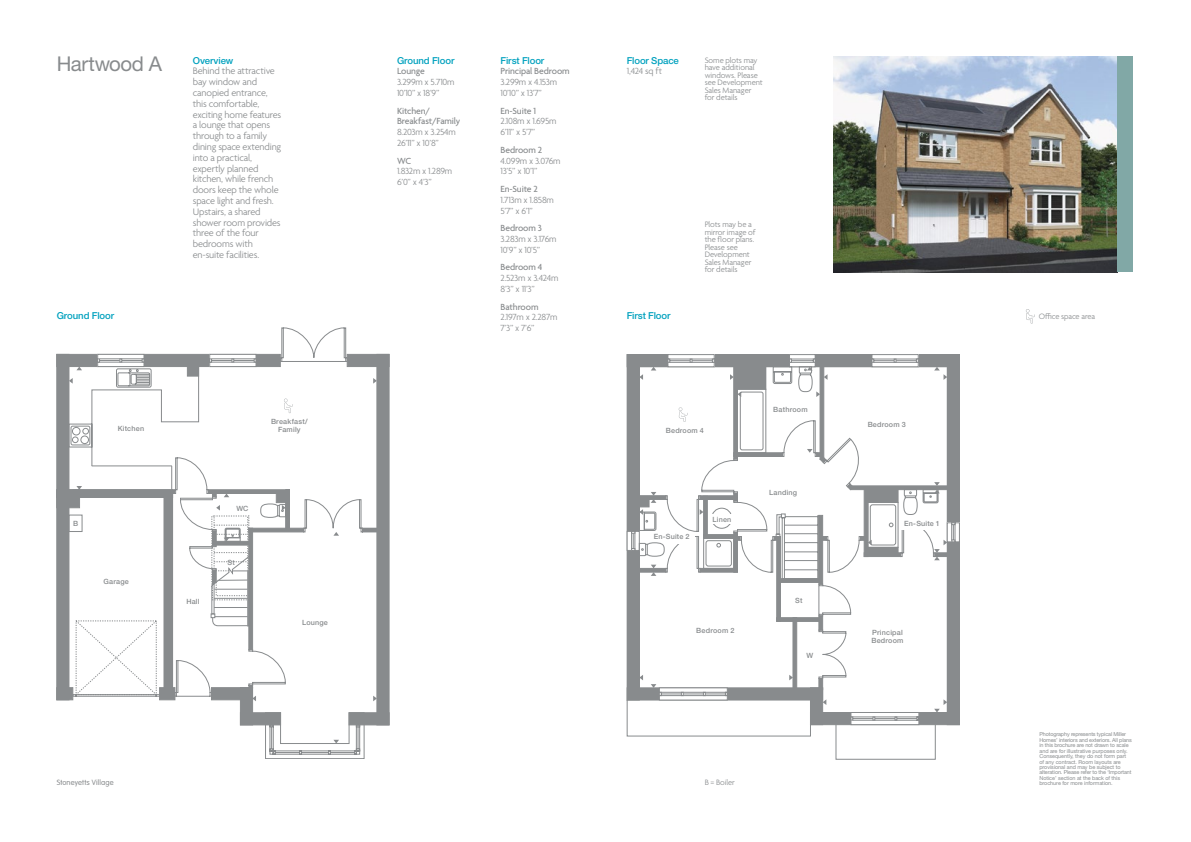
<style>
.page{position:relative;width:1191px;height:842px;background:#fff}
.page>*{position:absolute;margin:0;border:0;box-sizing:border-box;transform-origin:0 0}
.t1{font:20.4px "Helvetica Neue LT Std";letter-spacing:-.025em;color:#888b8d}
.t2{font:300 10.2px/10.8px "Agenda";letter-spacing:-.015em;color:#888b8d}
.t3{font:300 9.6px/10.8px "Agenda";letter-spacing:-.025em;color:#888b8d}
.t4{font:500 9.6px/10.8px "Agenda";letter-spacing:-.01em;color:#888b8d}
.t5{font:500 9.6px "Helvetica Neue LT Std";letter-spacing:-.01em;color:#00a1be}
.t6{font:300 8.5px/7.5px "Agenda";letter-spacing:-.01em;color:#888b8d}
.t7{font:300 8.4px "Agenda";letter-spacing:-.01em;color:#888b8d}
.t8{font:300 7.5px "VAG Rounded Std";letter-spacing:.02em;color:#888b8d}
.t9{font:500 7.2px/7.7px "Helvetica Neue";letter-spacing:.025em;color:#888b8d}
.t10{font:5.4px/5.4px "Helvetica Neue LT Std";letter-spacing:-.005em;color:#888b8d}
</style>
<div class="page">
<svg style="left:1026px;top:309px;width:9px;height:14px"></svg>
<img style="left:833px;top:57px;width:284px;height:215px">
<div style="left:1117px;top:57px;width:15px;height:215px;background:#81a8a6"></div>
<div style="left:947px;top:355px;width:12px;height:370px;background:#888b8d"></div>
<div style="left:627px;top:355px;width:12px;height:345px;background:#888b8d"></div>
<div style="left:627px;top:355px;width:332px;height:12px;background:#888b8d"></div>
<div style="left:627px;top:354px;width:332px;height:13px;border:1px solid #888b8d"></div>
<div style="left:810px;top:712px;width:149px;height:13px;background:#888b8d"></div>
<div style="left:734px;top:363px;width:32px;height:26px;background:#888b8d"></div>
<div style="left:850px;top:486px;width:103px;height:4px;border:1px solid #888b8d"></div>
<hr style="left:733px;top:364px;width:4px;height:95px;background:#888b8d">
<svg style="left:627px;top:531px;width:12px;height:19px"></svg>
<svg style="left:667px;top:354px;width:47px;height:12px"></svg>
<svg style="left:871px;top:354px;width:47px;height:12px"></svg>
<svg style="left:639px;top:366px;width:299px;height:394px"></svg>
<svg style="left:934px;top:367px;width:13px;height:13px"></svg>
<svg style="left:860px;top:536px;width:11px;height:9px"></svg>
<svg style="left:934px;top:699px;width:13px;height:13px"></svg>
<svg style="left:934px;top:522px;width:25px;height:38px"></svg>
<svg style="left:639px;top:374px;width:4px;height:6px"></svg>
<svg style="left:730px;top:374px;width:3px;height:6px"></svg>
<svg style="left:651px;top:367px;width:5px;height:3px"></svg>
<svg style="left:737px;top:391px;width:4px;height:6px"></svg>
<svg style="left:789px;top:354px;width:38px;height:109px"></svg>
<svg style="left:934px;top:482px;width:5px;height:11px"></svg>
<svg style="left:639px;top:675px;width:4px;height:5px"></svg>
<svg style="left:774px;top:514px;width:52px;height:246px"></svg>
<svg style="left:651px;top:684px;width:76px;height:12px"></svg>
<svg style="left:639px;top:509px;width:4px;height:6px"></svg>
<svg style="left:699px;top:509px;width:4px;height:6px"></svg>
<svg style="left:651px;top:565px;width:5px;height:11px"></svg>
<svg style="left:651px;top:492px;width:5px;height:11px"></svg>
<div style="left:710px;top:514px;width:25px;height:9px;background:#fff"></div>
<div style="left:900px;top:517px;width:37px;height:13px;background:#fff"></div>
<div style="left:677px;top:533px;width:17px;height:11px;background:#fff"></div>
<svg style="left:678px;top:407px;width:10px;height:15px"></svg>
<div style="left:377px;top:354px;width:12px;height:371px;background:#888b8d"></div>
<div style="left:347px;top:354px;width:42px;height:13px;background:#888b8d"></div>
<div style="left:240px;top:687px;width:13px;height:38px;background:#888b8d"></div>
<div style="left:240px;top:713px;width:41px;height:12px;background:#888b8d"></div>
<div style="left:349px;top:713px;width:40px;height:12px;background:#888b8d"></div>
<svg style="left:293px;top:327px;width:73px;height:206px"></svg>
<svg style="left:373px;top:378px;width:4px;height:6px"></svg>
<svg style="left:373px;top:696px;width:4px;height:5px"></svg>
<svg style="left:265px;top:712px;width:99px;height:47px"></svg>
<svg style="left:303px;top:499px;width:76px;height:37px"></svg>
<svg style="left:56px;top:327px;width:237px;height:374px"></svg>
<h3 class="t5" style="left:193px;top:54px;width:42px">Overview</h3>
<p class="t2" style="left:193px;top:66px;width:90px">Behind the attractive bay window and canopied entrance, this comfortable, exciting home features a lounge that opens through to a family dining space extending into a practical, expertly planned kitchen, while french doors keep the whole space light and fresh.<br>Upstairs, a shared shower room provides three of the four bedrooms with en-suite facilities.</p>
<h3 class="t5" style="left:397px;top:54px;width:59px">Ground Floor</h3>
<h3 class="t4" style="left:397px;top:66px;width:29px">Lounge</h3>
<h3 class="t3" style="left:397px;top:77px;width:59px">3.299m x 5.710m<br>10’10” x 18’9”</h3>
<h3 class="t4" style="left:397px;top:106px;width:65px">Kitchen/<br>Breakfast/Family</h3>
<h3 class="t3" style="left:397px;top:127px;width:60px">8.203m x 3.254m<br>26’11” x 10’8”</h3>
<h3 class="t4" style="left:397px;top:156px;width:16px">WC</h3>
<h3 class="t3" style="left:397px;top:166px;width:57px">1.832m x 1.289m<br>6’0” x 4’3”</h3>
<h3 class="t5" style="left:626px;top:54px;width:54px">Floor Space</h3>
<h3 class="t3" style="left:626px;top:66px;width:37px">1,424 sq ft</h3>
<h1 class="t1" style="left:57px;top:52px;width:107px">Hartwood A</h1>
<h3 class="t5" style="left:500px;top:54px;width:45px">First Floor</h3>
<h3 class="t4" style="left:500px;top:66px;width:71px">Principal Bedroom</h3>
<h3 class="t3" style="left:500px;top:77px;width:58px">3.299m x 4.153m<br>10’10” x 13’7”</h3>
<h3 class="t4" style="left:500px;top:106px;width:37px">En-Suite 1</h3>
<h3 class="t3" style="left:500px;top:116px;width:57px">2.108m x 1.695m<br>6’11” x 5’7”</h3>
<h3 class="t4" style="left:500px;top:145px;width:43px">Bedroom 2</h3>
<h3 class="t3" style="left:500px;top:156px;width:62px">4.099m x 3.076m<br>13’5” x 10’1”</h3>
<h3 class="t4" style="left:500px;top:184px;width:39px">En-Suite 2</h3>
<h3 class="t3" style="left:500px;top:195px;width:55px">1.713m x 1.858m<br>5’7” x 6’1”</h3>
<h3 class="t4" style="left:500px;top:223px;width:43px">Bedroom 3</h3>
<h3 class="t3" style="left:500px;top:234px;width:58px">3.283m x 3.176m<br>10’9” x 10’5”</h3>
<h3 class="t4" style="left:500px;top:262px;width:43px">Bedroom 4</h3>
<h3 class="t3" style="left:500px;top:273px;width:59px">2.523m x 3.424m<br>8’3” x 11’3”</h3>
<h3 class="t4" style="left:500px;top:302px;width:40px">Bathroom</h3>
<h3 class="t3" style="left:500px;top:312px;width:58px">2.197m x 2.287m<br>7’3” x 7’6”</h3>
<h3 class="t9" style="left:81px;top:56px;width:37px">En-Suite 2</h3>
<h3 class="t9" style="left:223px;top:120px;width:9px">St</h3>
<h3 class="t9" style="left:234px;top:176px;width:8px">W</h3>
<h3 class="t5" style="left:57px;top:310px;width:59px">Ground Floor</h3>
<h3 class="t5" style="left:626px;top:310px;width:45px">First Floor</h3>
<h3 class="t6" style="left:704px;top:57px;width:60px">Some plots may have additional windows. Please see Development<br>Sales Manager for details</h3>
<h3 class="t6" style="left:704px;top:221px;width:52px">Plots may be a mirror image of the floor plans.<br>Please see<br>Development<br>Sales Manager for details</h3>
<h3 class="t9" style="left:118px;top:424px;width:28px">Kitchen</h3>
<h3 class="t9" style="left:271px;top:417px;width:38px;text-align:center">Breakfast/<br>Family</h3>
<h3 class="t9" style="left:666px;top:426px;width:40px">Bedroom 4</h3>
<h3 class="t9" style="left:773px;top:405px;width:36px">Bathroom</h3>
<h3 class="t9" style="left:73px;top:519px;width:7px">B</h3>
<h3 class="t9" style="left:103px;top:577px;width:27px">Garage</h3>
<h3 class="t9" style="left:186px;top:597px;width:15px">Hall</h3>
<h3 class="t9" style="left:236px;top:504px;width:14px">WC</h3>
<h3 class="t9" style="left:228px;top:558px;width:9px">St</h3>
<h3 class="t9" style="left:302px;top:618px;width:27px">Lounge</h3>
<h3 class="t9" style="left:653px;top:532px;width:37px">En-Suite 2</h3>
<h3 class="t9" style="left:712px;top:514px;width:20px">Linen</h3>
<h3 class="t9" style="left:696px;top:626px;width:40px">Bedroom 2</h3>
<h3 class="t9" style="left:769px;top:488px;width:30px">Landing</h3>
<h3 class="t9" style="left:795px;top:596px;width:9px">St</h3>
<h3 class="t9" style="left:806px;top:651px;width:8px">W</h3>
<h3 class="t9" style="left:867px;top:420px;width:40px">Bedroom 3</h3>
<h3 class="t9" style="left:904px;top:519px;width:37px">En-Suite 1</h3>
<h3 class="t9" style="left:871px;top:628px;width:34px">Principal<br>Bedroom</h3>
<h3 class="t7" style="left:1038px;top:312px;width:58px">Office space area</h3>
<p class="t10" style="left:1039px;top:731px;width:94px">Photography represents typical Miller Homes’ interiors and exteriors. All plans in this brochure are not drawn to scale and are for illustrative purposes only.<br>Consequently, they do not form part of any contract. Room layouts are provisional and may be subject to alteration. Please refer to the ‘Important Notice’ section at the back of this</p>
<h3 class="t7" style="left:704px;top:777px;width:32px">B = Boiler</h3>
<h3 class="t8" style="left:57px;top:778px;width:59px">Stoneyetts Village</h3>
<p class="t10" style="left:1039px;top:781px;width:75px">brochure for more information.</p>
</div>
